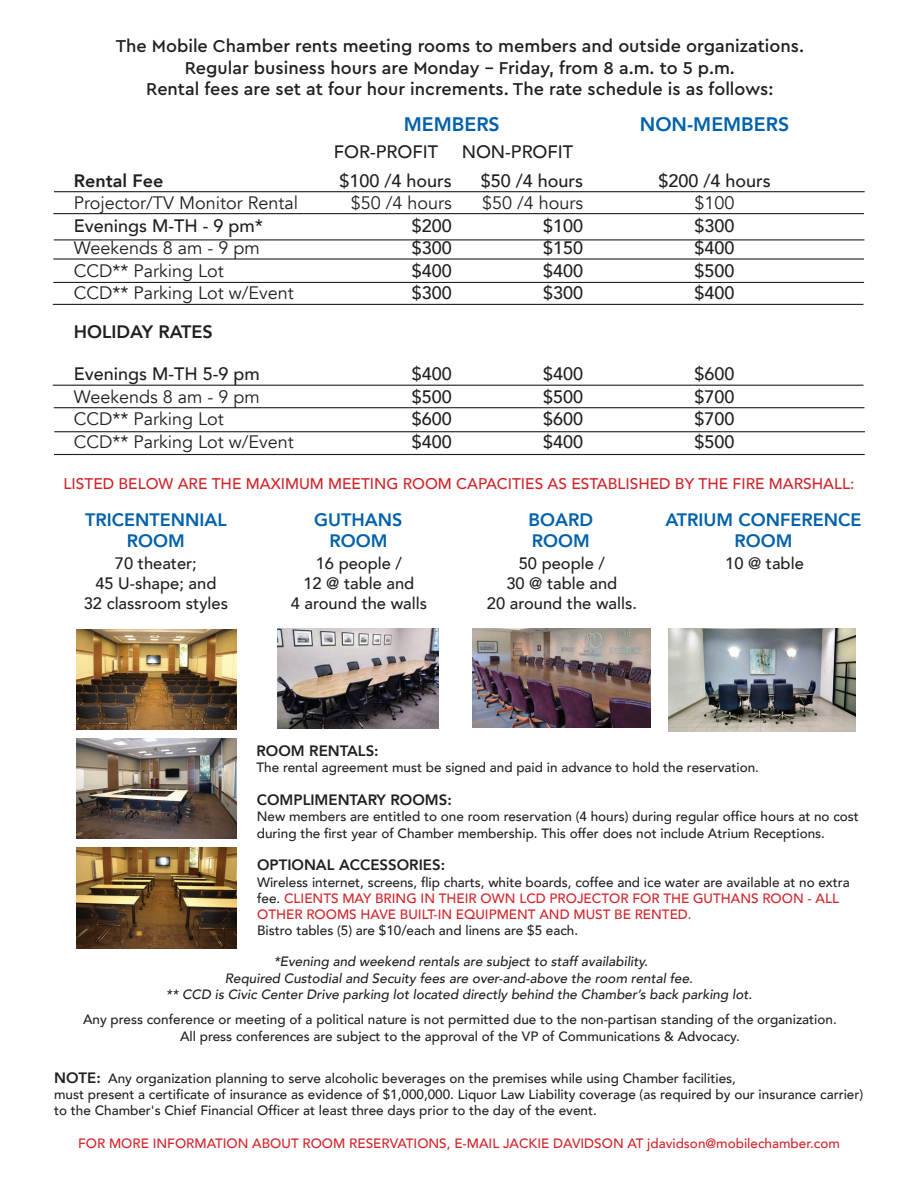
<style>
.page{position:relative;width:918px;height:1188px;background:#fff}
.page>*{position:absolute;margin:0;border:0;box-sizing:border-box;transform-origin:0 0}
.t1{font:800 19.5px "Avenir";color:#0161aa}
.t2{font:500 18px/21.6px "Cera Pro";color:#231f20;text-align:center}
.t3{font:500 18px/22.5px "Avenir";color:#231f20;text-align:justify}
.t4{font:18px/22.5px "Avenir";color:#231f20}
.t5{font:800 18px/21.6px "Avenir";color:#0161aa;text-align:center}
.t6{font:800 18px "Avenir";color:#231f20}
.t7{font:500 16.5px/19.8px "Avenir";color:#231f20;text-align:center}
.t8{font:500 15.45px "Avenir";color:#d1232a}
.t9{font:800 15px "Avenir";color:#231f20}
.t10{font:500 13.5px/16.2px "Avenir";color:#231f20}
.t11{font:500 13.5px/16.2px "Avenir";color:#d1232a}
.t12{font:italic 500 13.5px/16.2px "Avenir";color:#231f20;text-align:center}
.s1{color:#231f20}
.s2{font-weight:800;font-size:15px}
</style>
<div class="page">
<img style="left:278px;top:628px;width:160px;height:101px">
<img style="left:472px;top:628px;width:178px;height:100px">
<img style="left:668px;top:628px;width:188px;height:103px">
<img style="left:76px;top:847px;width:160px;height:101px">
<img style="left:76px;top:738px;width:160px;height:101px">
<img style="left:76px;top:629px;width:160px;height:101px">
<hr style="left:54px;top:191px;width:811px;height:1px;background:#231f20">
<hr style="left:53px;top:213px;width:811px;height:1px;background:#231f20">
<hr style="left:53px;top:304px;width:810px;height:1px;background:#231f20">
<hr style="left:53px;top:258px;width:811px;height:2px;background:#231f20">
<hr style="left:53px;top:282px;width:811px;height:1px;background:#231f20">
<hr style="left:53px;top:385px;width:810px;height:1px;background:#231f20">
<hr style="left:54px;top:431px;width:811px;height:1px;background:#231f20">
<hr style="left:54px;top:454px;width:811px;height:1px;background:#231f20">
<hr style="left:54px;top:239px;width:810px;height:1px;background:#231f20">
<hr style="left:54px;top:407px;width:810px;height:1px;background:#231f20">
<h2 class="t2" style="left:116px;top:34px;width:690px">The Mobile Chamber rents meeting rooms to members and outside organizations.<br>Regular business hours are Monday - Friday, from 8 a.m. to 5 p.m.<br>Rental fees are set at four hour increments. The rate schedule is as follows:</h2>
<h2 class="t6" style="left:74px;top:167px;width:91px">Rental Fee</h2>
<h2 class="t4" style="left:74px;top:192px;width:226px">Projector/TV Monitor Rental</h2>
<h2 class="t3" style="left:74px;top:213px;width:191px">Evenings M-TH - 9 pm*</h2>
<h2 class="t4" style="left:74px;top:237px;width:221px">Weekends 8 am - 9 pm<br>CCD** Parking Lot<br>CCD** Parking Lot w/Event</h2>
<h2 class="t6" style="left:74px;top:318px;width:141px">HOLIDAY RATES</h2>
<h2 class="t3" style="left:74px;top:362px;width:188px">Evenings M-TH 5-9 pm</h2>
<h2 class="t4" style="left:74px;top:386px;width:221px">Weekends 8 am - 9 pm<br>CCD** Parking Lot<br>CCD** Parking Lot w/Event</h2>
<h1 class="t1" style="left:404px;top:109px;width:98px">MEMBERS</h1>
<h2 class="t3" style="left:334px;top:140px;width:106px">FOR-PROFIT</h2>
<h2 class="t3" style="left:462px;top:140px;width:113px">NON-PROFIT</h2>
<h2 class="t3" style="left:339px;top:168px;width:114px">$100 /4 hours</h2>
<h2 class="t4" style="left:351px;top:192px;width:103px">$50 /4 hours</h2>
<h2 class="t3" style="left:412px;top:213px;width:42px">$200 $300 $400 $300</h2>
<h2 class="t3" style="left:412px;top:362px;width:42px">$400 $500 $600 $400</h2>
<h2 class="t3" style="left:481px;top:168px;width:104px">$50 /4 hours</h2>
<h2 class="t4" style="left:482px;top:192px;width:103px">$50 /4 hours</h2>
<h2 class="t3" style="left:543px;top:213px;width:42px">$100 $150 $400 $300</h2>
<h2 class="t3" style="left:543px;top:362px;width:42px">$400 $500 $600 $400</h2>
<h1 class="t1" style="left:640px;top:109px;width:151px">NON-MEMBERS</h1>
<h2 class="t3" style="left:658px;top:168px;width:114px">$200 /4 hours</h2>
<h2 class="t4" style="left:695px;top:192px;width:42px">$100</h2>
<h2 class="t3" style="left:695px;top:213px;width:42px">$300 $400 $500 $400</h2>
<h2 class="t3" style="left:695px;top:362px;width:42px">$600 $700 $700 $500</h2>
<p class="t8" style="left:64px;top:470px;width:792px">LISTED BELOW ARE THE MAXIMUM MEETING ROOM CAPACITIES AS ESTABLISHED BY THE FIRE MARSHALL:</p>
<h2 class="t5" style="left:85px;top:509px;width:143px">TRICENTENNIAL<br>ROOM</h2>
<p class="t7" style="left:84px;top:553px;width:146px">70 theater;<br>45 U-shape; and<br>32 classroom styles</p>
<h2 class="t5" style="left:314px;top:509px;width:90px">GUTHANS<br>ROOM</h2>
<h2 class="t5" style="left:529px;top:509px;width:66px;text-align:left">BOARD<br>ROOM</h2>
<h2 class="t5" style="left:665px;top:509px;width:197px">ATRIUM CONFERENCE<br>ROOM</h2>
<p class="t7" style="left:291px;top:553px;width:138px">16 people /<br>12 @ table and<br>4 around the walls</p>
<p class="t7" style="left:487px;top:553px;width:152px">50 people /<br>30 @ table and<br>20 around the walls.</p>
<p class="t7" style="left:725px;top:553px;width:80px">10 @ table</p>
<p class="t9" style="left:257px;top:739px;width:124px">ROOM RENTALS:</p>
<p class="t10" style="left:257px;top:758px;width:504px">The rental agreement must be signed and paid in advance to hold the reservation.</p>
<p class="t9" style="left:257px;top:788px;width:196px">COMPLIMENTARY ROOMS:</p>
<p class="t10" style="left:257px;top:808px;width:604px">New members are entitled to one room reservation (4 hours) during regular office hours at no cost during the first year of Chamber membership. This offer does not include Atrium Receptions.</p>
<p class="t9" style="left:257px;top:854px;width:190px">OPTIONAL ACCESSORIES:</p>
<p class="t11" style="left:257px;top:873px;width:594px"><span class="s1">Wireless internet, screens, flip charts, white boards, coffee and ice water are available at no extra fee.</span> CLIENTS MAY BRING IN THEIR OWN LCD PROJECTOR FOR THE GUTHANS ROON - ALL<br>OTHER ROOMS HAVE BUILT-IN EQUIPMENT AND MUST BE RENTED.</p>
<p class="t10" style="left:257px;top:922px;width:323px">Bistro tables (5) are $10/each and linens are $5 each.</p>
<p class="t12" style="left:166px;top:954px;width:588px">*Evening and weekend rentals are subject to staff availability.<br>Required Custodial and Secuity fees are over-and-above the room rental fee.<br>** CCD is Civic Center Drive parking lot located directly behind the Chamber’s back parking lot.</p>
<p class="t10" style="left:83px;top:1011px;width:755px;text-align:center">Any press conference or meeting of a political nature is not permitted due to the non-partisan standing of the organization.<br>All press conferences are subject to the approval of the VP of Communications &amp; Advocacy.</p>
<p class="t10" style="left:54px;top:1069px;width:811px"><span class="s2">NOTE:</span> Any organization planning to serve alcoholic beverages on the premises while using Chamber facilities,<br>must present a certificate of insurance as evidence of $1,000,000. Liquor Law Liability coverage (as required by our insurance carrier) to the Chamber's Chief Financial Officer at least three days prior to the day of the event.</p>
<p class="t11" style="left:78px;top:1135px;width:763px">FOR MORE INFORMATION ABOUT ROOM RESERVATIONS, E-MAIL JACKIE DAVIDSON AT jdavidson@mobilechamber.com</p>
</div>
